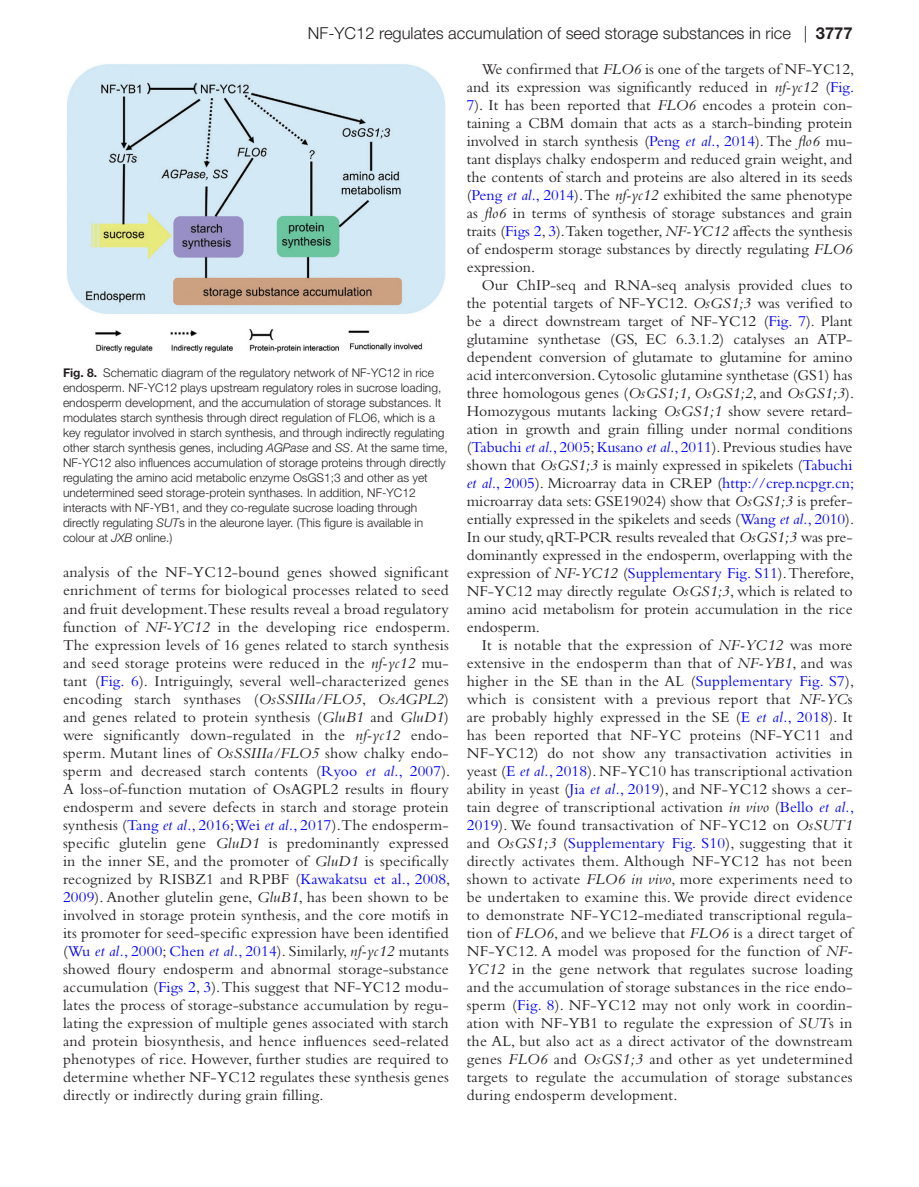
<style>
.page{position:relative;width:919px;height:1187px;background:#fff}
.page>*{position:absolute;margin:0;border:0;box-sizing:border-box;transform-origin:0 0}
.t1{font:300 16.5px "Helvetica Neue LT Std";color:#231f20}
.t2{font:15.75px/18px "Bembo Std";color:#231f20;text-align:justify}
.t3{font:300 12px/15px "Helvetica Neue LT Std";color:#231f20}
.s1{font-weight:700}
.s2{font-style:italic}
.s3{color:#00f}
.s4{font-style:italic;color:#00f}
</style>
<div class="page">
<img style="left:67px;top:64px;width:378px;height:288px">
<p class="t1" style="left:308px;top:23px;width:546px">NF-YC12 regulates accumulation of seed storage substances in rice | <span class="s1">3777</span></p>
<p class="t3" style="left:63px;top:364px;width:386px"><span class="s1">Fig. 8.</span> Schematic diagram of the regulatory network of NF-YC12 in rice endosperm. NF-YC12 plays upstream regulatory roles in sucrose loading, endosperm development, and the accumulation of storage substances. It modulates starch synthesis through direct regulation of FLO6, which is a key regulator involved in starch synthesis, and through indirectly regulating other starch synthesis genes, including <span class="s2">AGPase</span> and <span class="s2">SS</span>. At the same time, NF-YC12 also influences accumulation of storage proteins through directly regulating the amino acid metabolic enzyme OsGS1;3 and other as yet undetermined seed storage-protein synthases. In addition, NF-YC12 interacts with NF-YB1, and they co-regulate sucrose loading through directly regulating <span class="s2">SUT</span>s in the aleurone layer. (This figure is available in colour at <span class="s2">JXB</span> online.)</p>
<p class="t2" style="left:63px;top:563px;width:389px">analysis of the NF-YC12-bound genes showed significant enrichment of terms for biological processes related to seed and fruit development. These results reveal a broad regulatory function of <span class="s2">NF-YC12</span> in the developing rice endosperm.<br>The expression levels of 16 genes related to starch synthesis and seed storage proteins were reduced in the <span class="s2">nf-yc12</span> mu&shy;tant (<span class="s3">Fig. 6</span>). Intriguingly, several well-characterized genes encoding starch synthases (<span class="s2">OsSSIIIa/FLO5</span>, <span class="s2">OsAGPL2</span>) and genes related to protein synthesis (<span class="s2">GluB1</span> and <span class="s2">GluD1</span>) were significantly down-regulated in the <span class="s2">nf-yc12</span> endo&shy;sperm. Mutant lines of <span class="s2">OsSSIIIa/FLO5</span> show chalky endo&shy;sperm and decreased starch contents (<span class="s3">Ryoo</span> <span class="s4">et al.</span><span class="s3">, 2007</span>).<br>A loss-of-function mutation of OsAGPL2 results in floury endosperm and severe defects in starch and storage protein synthesis (<span class="s3">Tang</span> <span class="s4">et al.</span><span class="s3">, 2016</span>; <span class="s3">Wei</span> <span class="s4">et al.</span><span class="s3">, 2017</span>). The endosperm&shy;specific glutelin gene <span class="s2">GluD1</span> is predominantly expressed in the inner SE, and the promoter of <span class="s2">GluD1</span> is specifically recognized by RISBZ1 and RPBF (<span class="s3">Kawakatsu et al., 2008</span>, <span class="s3">2009</span>). Another glutelin gene, <span class="s2">GluB1</span>, has been shown to be involved in storage protein synthesis, and the core motifs in its promoter for seed-specific expression have been identified (<span class="s3">Wu</span> <span class="s4">et al.</span><span class="s3">, 2000</span>; <span class="s3">Chen</span> <span class="s4">et al.</span><span class="s3">, 2014</span>). Similarly, <span class="s2">nf-yc12</span> mutants showed floury endosperm and abnormal storage-substance accumulation (<span class="s3">Figs 2</span>, <span class="s3">3</span>). This suggest that NF-YC12 modu&shy;lates the process of storage-substance accumulation by regu&shy;lating the expression of multiple genes associated with starch and protein biosynthesis, and hence influences seed-related phenotypes of rice. However, further studies are required to determine whether NF-YC12 regulates these synthesis genes directly or indirectly during grain filling.</p>
<p class="t2" style="left:467px;top:59px;width:389px;text-indent:15px">We confirmed that <span class="s2">FLO6</span> is one of the targets of NF-YC12, and its expression was significantly reduced in <span class="s2">nf-yc12</span> (<span class="s3">Fig.<br>7</span>). It has been reported that <span class="s2">FLO6</span> encodes a protein con&shy;taining a CBM domain that acts as a starch-binding protein involved in starch synthesis (<span class="s3">Peng</span> <span class="s4">et al.</span><span class="s3">, 2014</span>). The <span class="s2">flo6</span> mu&shy;tant displays chalky endosperm and reduced grain weight, and the contents of starch and proteins are also altered in its seeds (<span class="s3">Peng</span> <span class="s4">et al.</span><span class="s3">, 2014</span>). The <span class="s2">nf-yc12</span> exhibited the same phenotype as <span class="s2">flo6</span> in terms of synthesis of storage substances and grain traits (<span class="s3">Figs 2</span>, <span class="s3">3</span>).Taken together, <span class="s2">NF-YC12</span> affects the synthesis of endosperm storage substances by directly regulating <span class="s2">FLO6 </span>expression.</p>
<p class="t2" style="left:467px;top:275px;width:389px;text-indent:15px">Our ChIP-seq and RNA-seq analysis provided clues to the potential targets of NF-YC12. <span class="s2">OsGS1;3</span> was verified to be a direct downstream target of NF-YC12 (<span class="s3">Fig. 7</span>). Plant glutamine synthetase (GS, EC 6.3.1.2) catalyses an ATP&shy;dependent conversion of glutamate to glutamine for amino acid interconversion. Cytosolic glutamine synthetase (GS1) has three homologous genes (<span class="s2">OsGS1;1, OsGS1;2</span>, and <span class="s2">OsGS1;3</span>).<br>Homozygous mutants lacking <span class="s2">OsGS1;1</span> show severe retard&shy;ation in growth and grain filling under normal conditions (<span class="s3">Tabuchi</span> <span class="s4">et al.</span><span class="s3">, 2005</span>; <span class="s3">Kusano</span> <span class="s4">et al.</span><span class="s3">, 2011</span>). Previous studies have shown that <span class="s2">OsGS1;3</span> is mainly expressed in spikelets (<span class="s3">Tabuchi </span><span class="s4">et al.</span><span class="s3">, 2005</span>). Microarray data in CREP (<span class="s3">http://crep.ncpgr.cn; </span>microarray data sets: GSE19024) show that <span class="s2">OsGS1;3</span> is prefer&shy;entially expressed in the spikelets and seeds (<span class="s3">Wang</span> <span class="s4">et al.</span><span class="s3">, 2010</span>).<br>In our study, qRT-PCR results revealed that <span class="s2">OsGS1;3</span> was pre&shy;dominantly expressed in the endosperm, overlapping with the expression of <span class="s2">NF-YC12</span> (<span class="s3">Supplementary Fig. S11</span>). Therefore, NF-YC12 may directly regulate <span class="s2">OsGS1;3</span>, which is related to amino acid metabolism for protein accumulation in the rice endosperm.</p>
<p class="t2" style="left:467px;top:635px;width:389px;text-indent:15px">It is notable that the expression of <span class="s2">NF-YC12</span> was more extensive in the endosperm than that of <span class="s2">NF-YB1</span>, and was higher in the SE than in the AL (<span class="s3">Supplementary Fig. S7</span>), which is consistent with a previous report that <span class="s2">NF-YC</span>s are probably highly expressed in the SE (<span class="s3">E</span> <span class="s4">et al.</span><span class="s3">, 2018</span>). It has been reported that NF-YC proteins (NF-YC11 and NF-YC12) do not show any transactivation activities in yeast (<span class="s3">E</span> <span class="s4">et al.</span><span class="s3">, 2018</span>). NF-YC10 has transcriptional activation ability in yeast (<span class="s3">Jia</span> <span class="s4">et al.</span><span class="s3">, 2019</span>), and NF-YC12 shows a cer&shy;tain degree of transcriptional activation <span class="s2">in vivo</span> (<span class="s3">Bello</span> <span class="s4">et al.</span><span class="s3">, 2019</span>). We found transactivation of NF-YC12 on <span class="s2">OsSUT1 </span>and <span class="s2">OsGS1;3</span> (<span class="s3">Supplementary Fig. S10</span>), suggesting that it directly activates them. Although NF-YC12 has not been shown to activate <span class="s2">FLO6 in vivo</span>, more experiments need to be undertaken to examine this. We provide direct evidence to demonstrate NF-YC12-mediated transcriptional regula&shy;tion of <span class="s2">FLO6</span>, and we believe that <span class="s2">FLO6</span> is a direct target of NF-YC12. A model was proposed for the function of <span class="s2">NF-YC12</span> in the gene network that regulates sucrose loading and the accumulation of storage substances in the rice endo&shy;sperm (<span class="s3">Fig. 8</span>). NF-YC12 may not only work in coordin&shy;ation with NF-YB1 to regulate the expression of <span class="s2">SUT</span>s in the AL, but also act as a direct activator of the downstream genes <span class="s2">FLO6</span> and <span class="s2">OsGS1;3</span> and other as yet undetermined targets to regulate the accumulation of storage substances during endosperm development.</p>
</div>
